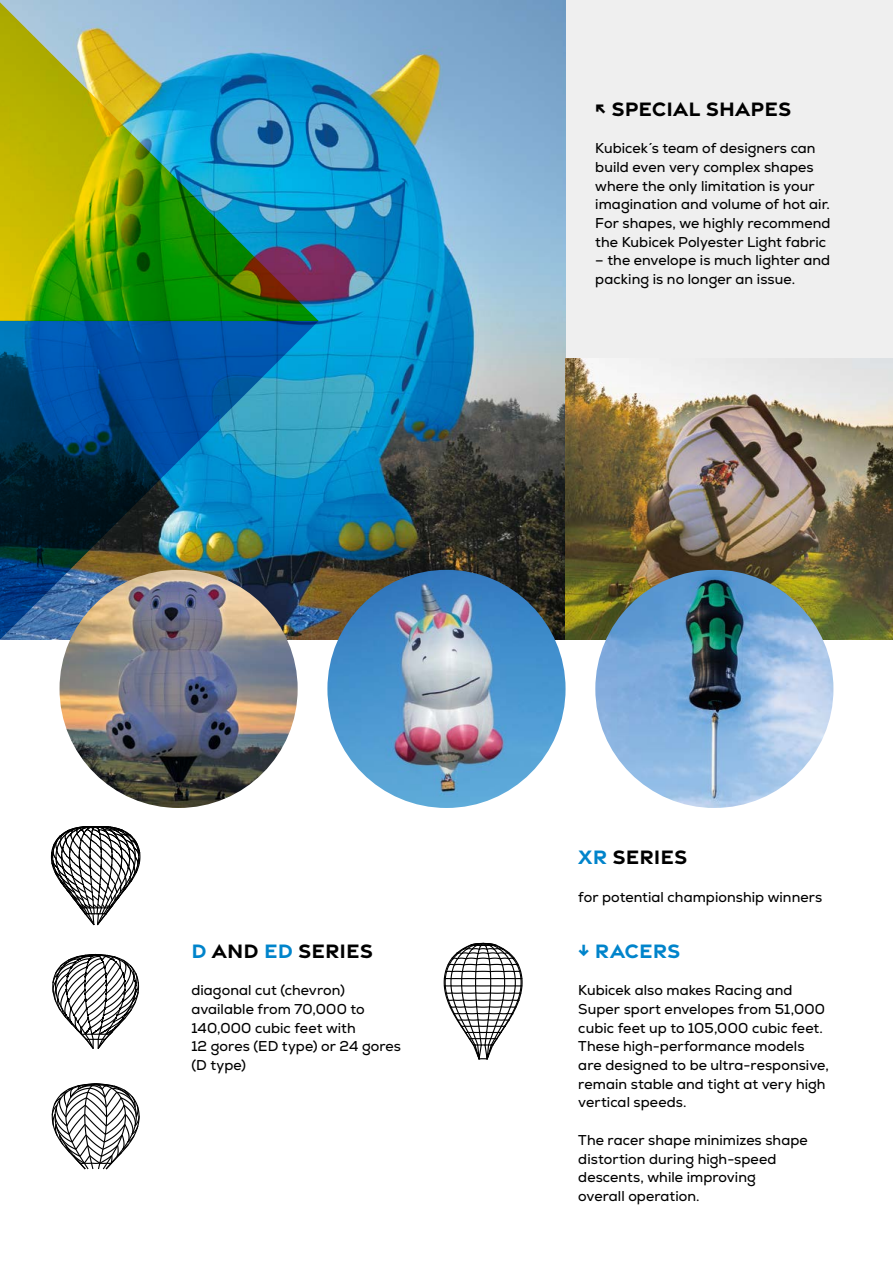
<style>
.page{position:relative;width:893px;height:1263px;background:#fff}
.page>*{position:absolute;margin:0;border:0;box-sizing:border-box;transform-origin:0 0}
.t1{font:700 21px "Gravesend Sans";color:#000}
.t2{font:700 21px "Gravesend Sans";color:#0084cb}
.t3{font:14.25px/18.8px "Nexa";letter-spacing:.005em;color:#000}
.s1{font-family:"Nexa";font-weight:800}
.s2{color:#0084cb}
</style>
<div class="page">
<div style="left:432px;top:0;width:461px;height:639px;background:#efefef"></div>
<img style="left:319px;top:0;width:247px;height:639px">
<img style="left:566px;top:359px;width:327px;height:280px">
<img style="left:327px;top:570px;width:239px;height:238px;border-radius:119px">
<img style="left:60px;top:570px;width:238px;height:238px;border-radius:119px">
<img style="left:595px;top:570px;width:238px;height:238px;border-radius:119px">
<img style="left:0;top:321px;width:319px;height:318px">
<img style="left:0;top:0;width:319px;height:321px">
<svg style="left:50px;top:826px;width:91px;height:100px"></svg>
<svg style="left:51px;top:953px;width:89px;height:217px"></svg>
<svg style="left:443px;top:942px;width:80px;height:118px"></svg>
<h1 class="t1" style="left:595px;top:95px;width:197px"><span class="s1">↖</span> SPECIAL SHAPES</h1>
<p class="t3" style="left:595px;top:139px;width:237px">Kubicek´s team of designers can build even very complex shapes where the only limitation is your imagination and volume of hot air.<br>For shapes, we highly recommend the Kubicek Polyester Light fabric</p>
<p class="t3" style="left:595px;top:251px;width:236px">– the envelope is much lighter and packing is no longer an issue.</p>
<h1 class="t1" style="left:191px;top:937px;width:183px"><span class="s2">D</span> AND <span class="s2">ED</span> SERIES</h1>
<p class="t3" style="left:191px;top:981px;width:211px">diagonal cut (chevron) available from 70,000 to<br>140,000 cubic feet with<br>12 gores (ED type) or 24 gores (D type)</p>
<h1 class="t1" style="left:578px;top:843px;width:111px"><span class="s2">XR</span> SERIES</h1>
<p class="t3" style="left:578px;top:887px;width:245px">for potential championship winners</p>
<h1 class="t2" style="left:578px;top:937px;width:104px"><span class="s1">↓</span> RACERS</h1>
<p class="t3" style="left:578px;top:981px;width:252px">Kubicek also makes Racing and<br>Super sport envelopes from 51,000 cubic feet up to 105,000 cubic feet.<br>These high-performance models are designed to be ultra-responsive, remain stable and tight at very high vertical speeds.</p>
<p class="t3" style="left:578px;top:1130px;width:231px">The racer shape minimizes shape distortion during high-speed descents, while improving<br>overall operation.</p>
</div>
